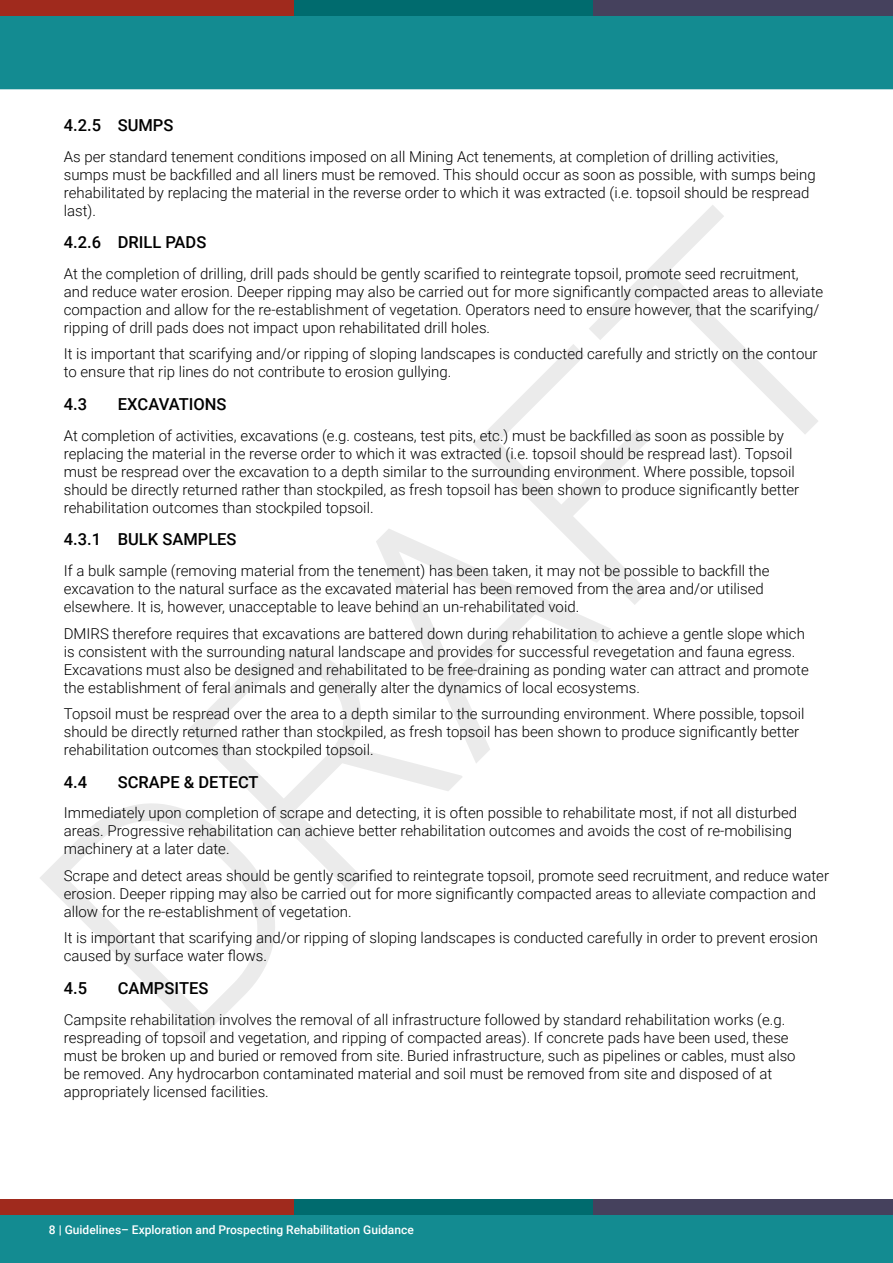
<style>
.page{position:relative;width:893px;height:1263px;background:#fff}
.page>*{position:absolute;margin:0;border:0;box-sizing:border-box;transform-origin:0 0}
.t1{font:300 320.7px "Roboto";color:#000}
.Heading_2{font:500 16.5px "Roboto";color:#000}
.Main_Copy{font:300 15px/18px "Roboto";color:#000}
.t2{font:500 12px "Roboto";color:#fff}
</style>
<div class="page">
<div style="left:0;top:15px;width:893px;height:74px;background:#138b91"></div>
<div style="left:0;top:0;width:299px;height:15px;background:#a02a1d"></div>
<div style="left:295px;top:0;width:299px;height:15px;background:#006b6e"></div>
<div style="left:594px;top:0;width:299px;height:15px;background:#45415d"></div>
<div style="left:0;top:1214px;width:893px;height:49px;background:#138b91"></div>
<div style="left:0;top:1199px;width:299px;height:15px;background:#a02a1d"></div>
<div style="left:295px;top:1199px;width:299px;height:15px;background:#006b6e"></div>
<div style="left:594px;top:1199px;width:299px;height:15px;background:#45415d"></div>
<p class="Heading_2" style="left:64px;top:113px;width:111px">4.2.5 SUMPS</p>
<p class="Main_Copy" style="left:64px;top:147px;width:753px">As per standard tenement conditions imposed on all Mining Act tenements, at completion of drilling activities, sumps must be backfilled and all liners must be removed. This should occur as soon as possible, with sumps being rehabilitated by replacing the material in the reverse order to which it was extracted (i.e. topsoil should be respread last).</p>
<p class="Heading_2" style="left:64px;top:231px;width:144px">4.2.6 DRILL PADS</p>
<p class="Main_Copy" style="left:64px;top:264px;width:761px">At the completion of drilling, drill pads should be gently scarified to reintegrate topsoil, promote seed recruitment, and reduce water erosion. Deeper ripping may also be carried out for more significantly compacted areas to alleviate compaction and allow for the re-establishment of vegetation. Operators need to ensure however, that the scarifying/ ripping of drill pads does not impact upon rehabilitated drill holes.</p>
<p class="Main_Copy" style="left:64px;top:344px;width:755px">It is important that scarifying and/or ripping of sloping landscapes is conducted carefully and strictly on the contour to ensure that rip lines do not contribute to erosion gullying.</p>
<p class="Heading_2" style="left:64px;top:392px;width:25px">4.3</p>
<p class="Heading_2" style="left:118px;top:392px;width:110px">EXCAVATIONS</p>
<p class="Main_Copy" style="left:64px;top:426px;width:737px">At completion of activities, excavations (e.g. costeans, test pits, etc.) must be backfilled as soon as possible by replacing the material in the reverse order to which it was extracted (i.e. topsoil should be respread last). Topsoil must be respread over the excavation to a depth similar to the surrounding environment. Where possible, topsoil should be directly returned rather than stockpiled, as fresh topsoil has been shown to produce significantly better rehabilitation outcomes than stockpiled topsoil.</p>
<p class="Heading_2" style="left:64px;top:528px;width:174px">4.3.1 BULK SAMPLES</p>
<p class="Main_Copy" style="left:64px;top:561px;width:707px">If a bulk sample (removing material from the tenement) has been taken, it may not be possible to backfill the excavation to the natural surface as the excavated material has been removed from the area and/or utilised elsewhere. It is, however, unacceptable to leave behind an un-rehabilitated void.</p>
<p class="Main_Copy" style="left:64px;top:624px;width:747px">DMIRS therefore requires that excavations are battered down during rehabilitation to achieve a gentle slope which is consistent with the surrounding natural landscape and provides for successful revegetation and fauna egress.<br>Excavations must also be designed and rehabilitated to be free-draining as ponding water can attract and promote the establishment of feral animals and generally alter the dynamics of local ecosystems.</p>
<p class="Main_Copy" style="left:64px;top:704px;width:742px">Topsoil must be respread over the area to a depth similar to the surrounding environment. Where possible, topsoil should be directly returned rather than stockpiled, as fresh topsoil has been shown to produce significantly better rehabilitation outcomes than stockpiled topsoil.</p>
<p class="Heading_2" style="left:64px;top:770px;width:25px">4.4</p>
<p class="Heading_2" style="left:118px;top:770px;width:142px">SCRAPE &amp; DETECT</p>
<p class="Main_Copy" style="left:64px;top:803px;width:735px">Immediately upon completion of scrape and detecting, it is often possible to rehabilitate most, if not all disturbed areas. Progressive rehabilitation can achieve better rehabilitation outcomes and avoids the cost of re-mobilising machinery at a later date.</p>
<p class="Main_Copy" style="left:64px;top:866px;width:767px">Scrape and detect areas should be gently scarified to reintegrate topsoil, promote seed recruitment, and reduce water erosion. Deeper ripping may also be carried out for more significantly compacted areas to alleviate compaction and allow for the re-establishment of vegetation.</p>
<p class="Main_Copy" style="left:64px;top:928px;width:756px">It is important that scarifying and/or ripping of sloping landscapes is conducted carefully in order to prevent erosion caused by surface water flows.</p>
<p class="Heading_2" style="left:64px;top:976px;width:25px">4.5</p>
<p class="Heading_2" style="left:118px;top:976px;width:92px">CAMPSITES</p>
<p class="Main_Copy" style="left:64px;top:1010px;width:733px">Campsite rehabilitation involves the removal of all infrastructure followed by standard rehabilitation works (e.g. respreading of topsoil and vegetation, and ripping of compacted areas). If concrete pads have been used, these must be broken up and buried or removed from site. Buried infrastructure, such as pipelines or cables, must also be removed. Any hydrocarbon contaminated material and soil must be removed from site and disposed of at appropriately licensed facilities.</p>
<h1 class="t1" style="left:-59px;top:820px;width:990px;rotate:-45deg">DRAFT</h1>
<p class="t2" style="left:49px;top:1221px;width:366px">8 | Guidelines– Exploration and Prospecting Rehabilitation Guidance</p>
</div>
